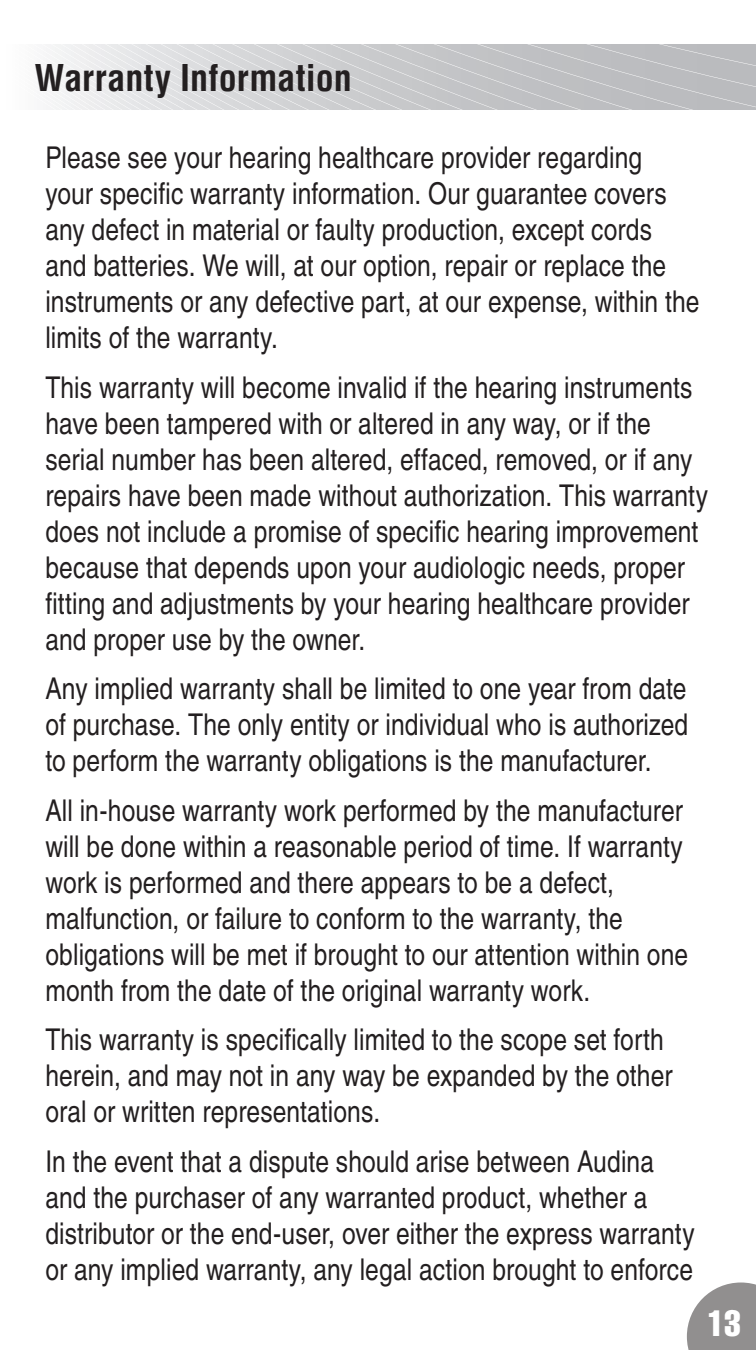
<style>
.page{position:relative;width:756px;height:1350px;background:#fff}
.page>*{position:absolute;margin:0;border:0;box-sizing:border-box;transform-origin:0 0}
.t1{font:700 condensed 36px "Helvetica";letter-spacing:.005em;color:#231f20}
.t2{font:extra-condensed 36px "Helvetica";color:#fff}
.t3{font:condensed 30px/36px "Helvetica";letter-spacing:.005em;color:#231f20}
</style>
<div class="page">
<svg style="left:687px;top:1282px;width:69px;height:68px;background:#a09f9f"></svg>
<svg style="left:52px;top:44px;width:704px;height:65px;background:#cecfd1"></svg>
<p class="t1" style="left:35px;top:56px;width:319px">Warranty Information</p>
<p class="t3" style="left:45px;top:139px;width:656px">Please see your hearing healthcare provider regarding<br>your specific warranty information. Our guarantee covers any defect in material or faulty production, except cords and batteries. We will, at our option, repair or replace the instruments or any defective part, at our expense, within the limits of the warranty.</p>
<p class="t3" style="left:45px;top:369px;width:664px">This warranty will become invalid if the hearing instruments have been tampered with or altered in any way, or if the serial number has been altered, effaced, removed, or if any repairs have been made without authorization. This warranty does not include a promise of specific hearing improvement because that depends upon your audiologic needs, proper fitting and adjustments by your hearing healthcare provider and proper use by the owner.</p>
<p class="t3" style="left:45px;top:670px;width:644px;text-align:justify">Any implied warranty shall be limited to one year from date of purchase. The only entity or individual who is authorized to perform the warranty obligations is the manufacturer.</p>
<p class="t3" style="left:45px;top:792px;width:644px">All in-house warranty work performed by the manufacturer will be done within a reasonable period of time. If warranty work is performed and there appears to be a defect, malfunction, or failure to conform to the warranty, the obligations will be met if brought to our attention within one month from the date of the original warranty work.</p>
<p class="t3" style="left:45px;top:1021px;width:629px">This warranty is specifically limited to the scope set forth herein, and may not in any way be expanded by the other oral or written representations.</p>
<p class="t3" style="left:45px;top:1143px;width:651px">In the event that a dispute should arise between Audina and the purchaser of any warranted product, whether a distributor or the end-user, over either the express warranty or any implied warranty, any legal action brought to enforce</p>
<p class="t2" style="left:707px;top:1300px;width:35px">13</p>
</div>
